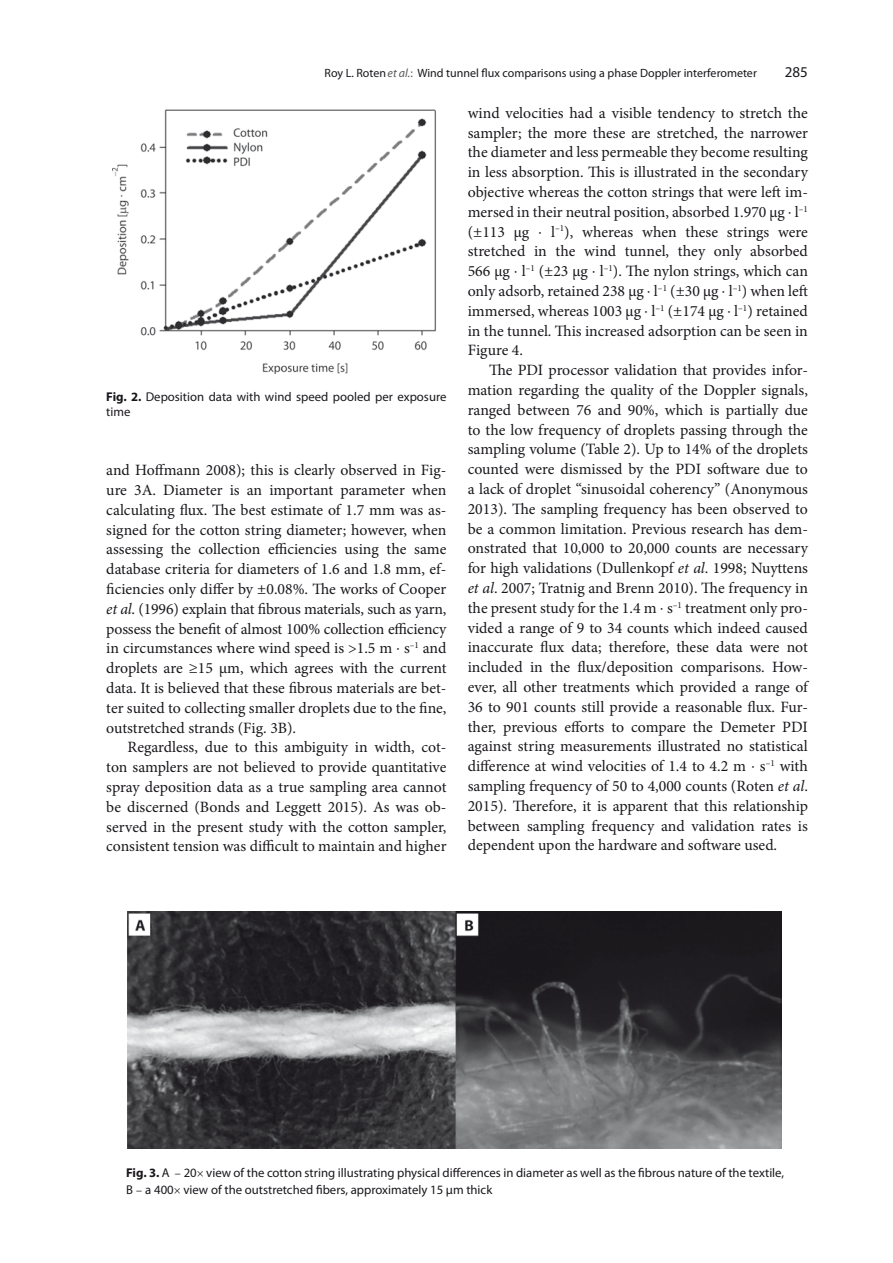
<style>
.page{position:relative;width:893px;height:1263px;background:#fff}
.page>*{position:absolute;margin:0;border:0;box-sizing:border-box;transform-origin:0 0}
.t1{font:15.75px/19.8px "Minion Pro";color:#1a171c;text-align:justify}
.t2{font:15px "Myriad Pro";color:#1a171c}
.t3{font:12.75px/15.3px "Myriad Pro";color:#1a171c}
.t4{font:12px "Myriad Pro";color:#1a171c}
.s1{font-style:italic;color:#58585a}
.s2{color:#58585a}
.s3{font-weight:700}
.s4{font-style:italic}
.s5{font-family:"Minion Pro"}
</style>
<div class="page">
<img style="left:113px;top:109px;width:323px;height:264px">
<img style="left:127px;top:911px;width:654px;height:237px">
<p class="t4" style="left:325px;top:66px;width:434px">Roy L. Roten<span class="s1">et al.</span><span class="s2">:</span> Wind tunnel flux comparisons using a phase Doppler interferometer</p>
<p class="t2" style="left:785px;top:63px;width:25px">285</p>
<p class="t3" style="left:106px;top:388px;width:342px"><span class="s3">Fig. 2.</span> Deposition data with wind speed pooled per exposure time</p>
<p class="t1" style="left:106px;top:460px;width:342px">and Hoffmann 2008); this is clearly observed in Fig&shy;ure 3A. Diameter is an important parameter when calculating flux. The best estimate of 1.7 mm was as&shy;signed for the cotton string diameter; however, when assessing the collection efficiencies using the same database criteria for diameters of 1.6 and 1.8 mm, ef&shy;ficiencies only differ by ±0.08%. The works of Cooper <span class="s4">et al</span>. (1996) explain that fibrous materials, such as yarn, possess the benefit of almost 100% collection efficiency in circumstances where wind speed is &gt;1.5 m ⋅ s<sup>–1</sup> and droplets are ≥15 µm, which agrees with the current data. It is believed that these fibrous materials are bet&shy;ter suited to collecting smaller droplets due to the fine, outstretched strands (Fig. 3B).</p>
<p class="t1" style="left:106px;top:737px;width:342px;text-indent:21px">Regardless, due to this ambiguity in width, cot&shy;ton samplers are not believed to provide quantitative spray deposition data as a true sampling area cannot be discerned (Bonds and Leggett 2015). As was ob&shy;served in the present study with the cotton sampler, consistent tension was difficult to maintain and higher</p>
<p class="t1" style="left:468px;top:103px;width:342px">wind velocities had a visible tendency to stretch the sampler; the more these are stretched, the narrower the diameter and less permeable they become resulting in less absorption. This is illustrated in the secondary objective whereas the cotton strings that were left im&shy;mersed in their neutral position, absorbed 1.970 µg ⋅ l<sup>–1 </sup>(±113 µg ⋅ l<sup>–1</sup>), whereas when these strings were stretched in the wind tunnel, they only absorbed 566 µg ⋅ l<sup>–1</sup> (±23 µg ⋅ l<sup>–1</sup>). The nylon strings, which can only adsorb, retained 238 µg ⋅ l<sup>–1</sup> (±30 µg ⋅ l<sup>–1</sup>) when left immersed, whereas 1003 µg ⋅ l<sup>–1</sup> (±174 µg ⋅ l<sup>–1</sup>) retained in the tunnel. This increased adsorption can be seen in Figure 4.</p>
<p class="t1" style="left:468px;top:360px;width:342px;text-indent:21px">The PDI processor validation that provides infor&shy;mation regarding the quality of the Doppler signals, ranged between 76 and 90%, which is partially due to the low frequency of droplets passing through the sampling volume (Table 2). Up to 14% of the droplets counted were dismissed by the PDI software due to a lack of droplet “sinusoidal coherency” (Anonymous 2013). The sampling frequency has been observed to be a common limitation. Previous research has dem&shy;onstrated that 10,000 to 20,000 counts are necessary for high validations (Dullenkopf <span class="s4">et al</span>. 1998; Nuyttens <span class="s4">et al</span>. 2007; Tratnig and Brenn 2010). The frequency in the present study for the 1.4 m ⋅ s<sup>–1</sup> treatment only pro&shy;vided a range of 9 to 34 counts which indeed caused inaccurate flux data; therefore, these data were not included in the flux/deposition comparisons. How&shy;ever, all other treatments which provided a range of 36 to 901 counts still provide a reasonable flux. Fur&shy;ther, previous efforts to compare the Demeter PDI against string measurements illustrated no statistical difference at wind velocities of 1.4 to 4.2 m ⋅ s<sup>–1</sup> with sampling frequency of 50 to 4,000 counts (Roten <span class="s4">et al</span>.<br>2015). Therefore, it is apparent that this relationship between sampling frequency and validation rates is dependent upon the hardware and software used.</p>
<p class="t3" style="left:126px;top:1163px;width:659px;line-height:17.2px"><span class="s3">Fig. 3.</span> A <span class="s5">–</span> 20 view of the cotton string illustrating physical differences in diameter as well as the fibrous nature of the textile,<br>B <span class="s5">–</span> a 400 view of the outstretched fibers, approximately 15 µm thick</p>
</div>
